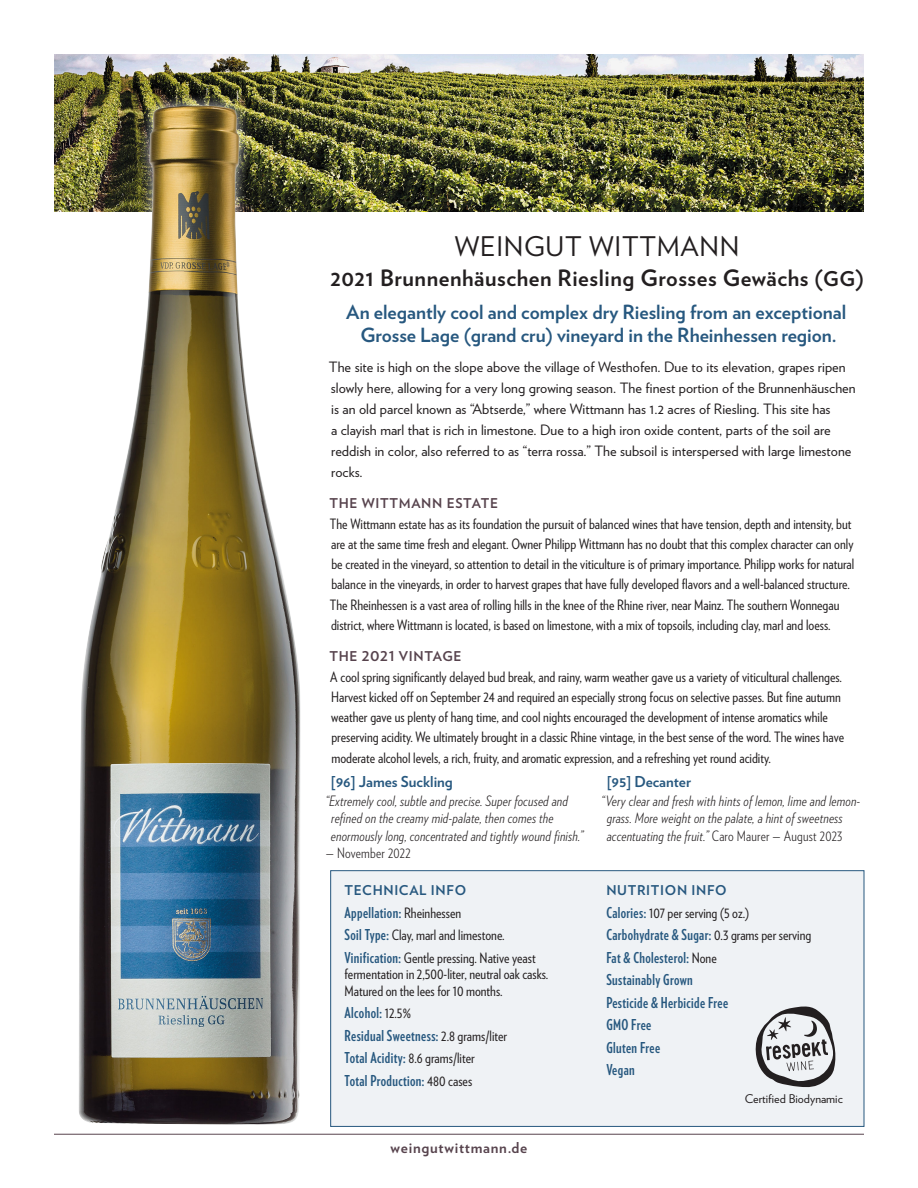
<style>
.page{position:relative;width:918px;height:1188px;background:#fff}
.page>*{position:absolute;margin:0;border:0;box-sizing:border-box;transform-origin:0 0}
.HD_1-V{font:27px "Verlag";letter-spacing:.025em;color:#231f20}
.HD_1A-V{font:700 22.5px "Verlag";letter-spacing:.025em;color:#231f20}
.Subhead_Description{font:700 19.5px/22.5px "Verlag";color:#27587f;text-align:center}
.Tech_Info_Bullets{font:700 15px "Verlag Compressed";letter-spacing:.025em;color:#27587f}
.Publication_Name{font:700 15px "Verlag";color:#27587f}
.t1{font:700 15px "Verlag";letter-spacing:.05em;color:#57434d}
.Text-Verlag_Condensed{font:14.25px/20.2px "Verlag Condensed";color:#231f20}
.Text-Verlag{font:14.25px/21px "Verlag";color:#231f20}
.Review_Text{font:italic 300 14.25px/17.2px "Verlag Condensed";letter-spacing:.015em;color:#231f20}
.Tech_Info_Bullets-2{font:14.25px/16.5px "Verlag Condensed";color:#231f20}
.Review_Text-2{font:300 14.25px "Verlag Condensed";letter-spacing:.015em;color:#231f20}
.subhd_1{font:700 13.5px "Verlag";letter-spacing:.05em;color:#57434d}
.Subhead-Tech_Info{font:700 13.5px "Verlag";letter-spacing:.05em;color:#27587f}
.Tech_Info_Bullets-3{font:700 13.5px "Verlag";letter-spacing:.05em;color:#27587f}
.Praise_Text-Requiem{font:12px "Verlag";color:#231f20}
.s1{font-family:"Verlag Bold SC900";font-weight:400;font-size:20.25px}
.s2{font-family:"Verlag Condensed";font-weight:400;font-size:14.25px;color:#231f20}
.s3{font-family:"Verlag Compressed";font-weight:700;font-size:15px;color:#27587f}
.s4{font-style:normal}
</style>
<div class="page">
<hr style="left:54px;top:1134px;width:810px;height:1px;background:#57434d">
<img style="left:54px;top:54px;width:810px;height:158px">
<div style="left:331px;top:871px;width:533px;height:255px;background:#eff2f5"></div>
<div style="left:330px;top:870px;width:534px;height:257px;border:1px solid #27587f"></div>
<svg style="left:756px;top:1006px;width:79px;height:81px"></svg>
<div style="left:67px;top:93px;width:246px;height:1044px;background:#fff;opacity:.75"></div>
<img style="left:78px;top:105px;width:224px;height:1021px">
<p class="HD_1-V" style="left:455px;top:227px;width:286px">WEINGUT WITTMANN</p>
<p class="HD_1A-V" style="left:330px;top:261px;width:535px">2021 Brunnenhäuschen Riesling Grosses Gewächs (<span class="s1">gg</span>)</p>
<p class="Subhead_Description" style="left:346px;top:300px;width:502px">An elegantly cool and complex dry Riesling from an exceptional<br>Grosse Lage (grand cru) vineyard in the Rheinhessen region.</p>
<p class="Text-Verlag" style="left:329px;top:356px;width:528px">The site is high on the slope above the village of Westhofen. Due to its elevation, grapes ripen slowly here, allowing for a very long growing season. The finest portion of the Brunnenhäuschen is an old parcel known as “Abtserde,” where Wittmann has 1.2 acres of Riesling. This site has<br>a clayish marl that is rich in limestone. Due to a high iron oxide content, parts of the soil are reddish in color, also referred to as “terra rossa.” The subsoil is interspersed with large limestone rocks.</p>
<p class="subhd_1" style="left:329px;top:493px;width:170px">THE WITTMANN ESTATE</p>
<p class="Text-Verlag_Condensed" style="left:330px;top:513px;width:526px">The Wittmann estate has as its foundation the pursuit of balanced wines that have tension, depth and intensity, but are at the same time fresh and elegant. Owner Philipp Wittmann has no doubt that this complex character can only be created in the vineyard, so attention to detail in the viticulture is of primary importance. Philipp works for natural balance in the vineyards, in order to harvest grapes that have fully developed flavors and a well-balanced structure.<br>The Rheinhessen is a vast area of rolling hills in the knee of the Rhine river, near Mainz. The southern Wonnegau district, where Wittmann is located, is based on limestone, with a mix of topsoils, including clay, marl and loess.</p>
<p class="subhd_1" style="left:329px;top:646px;width:134px">THE 2021 VINTAGE</p>
<p class="Text-Verlag_Condensed" style="left:330px;top:666px;width:515px">A cool spring significantly delayed bud break, and rainy, warm weather gave us a variety of viticultural challenges.<br>Harvest kicked off on September 24 and required an especially strong focus on selective passes. But fine autumn weather gave us plenty of hang time, and cool nights encouraged the development of intense aromatics while preserving acidity. We ultimately brought in a classic Rhine vintage, in the best sense of the word. The wines have moderate alcohol levels, a rich, fruity, and aromatic expression, and a refreshing yet round acidity.</p>
<p class="Publication_Name" style="left:331px;top:770px;width:123px">[96] James Suckling</p>
<p class="Review_Text" style="left:331px;top:792px;width:254px;text-indent:-6px">“Extremely cool, subtle and precise. Super focused and refined on the creamy mid-palate, then comes the enormously long, concentrated and tightly wound finish.”</p>
<p class="Review_Text-2" style="left:326px;top:843px;width:86px">— November 2022</p>
<p class="Subhead-Tech_Info" style="left:345px;top:880px;width:123px">TECHNICAL INFO</p>
<p class="Tech_Info_Bullets" style="left:345px;top:902px;width:118px">Appellation: <span class="s2">Rheinhessen</span></p>
<p class="Tech_Info_Bullets-2" style="left:345px;top:926px;width:162px"><span class="s3">Soil Type:</span> Clay, marl and limestone.</p>
<p class="Tech_Info_Bullets-2" style="left:345px;top:949px;width:205px"><span class="s3">Vinification:</span> Gentle pressing. Native yeast fermentation in 2,500-liter, neutral oak casks.<br>Matured on the lees for 10 months.</p>
<p class="Tech_Info_Bullets" style="left:345px;top:1002px;width:68px">Alcohol: <span class="s2">12.5%</span></p>
<p class="Tech_Info_Bullets" style="left:345px;top:1025px;width:164px">Residual Sweetness: <span class="s2">2.8 grams/liter</span></p>
<p class="Tech_Info_Bullets-2" style="left:345px;top:1049px;width:132px"><span class="s3">Total Acidity:</span> 8.6 grams/liter</p>
<p class="Tech_Info_Bullets" style="left:345px;top:1070px;width:129px">Total Production: <span class="s2">480 cases</span></p>
<p class="t1" style="left:391px;top:1135px;width:138px">weingutwittmann.de</p>
<p class="Publication_Name" style="left:607px;top:770px;width:86px">[95] Decanter</p>
<p class="Review_Text" style="left:607px;top:792px;width:255px;text-indent:-6px">“Very clear and fresh with hints of lemon, lime and lemon&shy;grass. More weight on the palate, a hint of sweetness accentuating the fruit.” <span class="s4">Caro Maurer — August 2023</span></p>
<p class="Tech_Info_Bullets-3" style="left:606px;top:880px;width:122px">NUTRITION INFO</p>
<p class="Tech_Info_Bullets-2" style="left:606px;top:904px;width:144px"><span class="s3">Calories:</span> 107 per serving (5 oz.)</p>
<p class="Tech_Info_Bullets" style="left:606px;top:924px;width:206px">Carbohydrate &amp; Sugar: <span class="s2">0.3 grams per serving</span></p>
<p class="Tech_Info_Bullets" style="left:606px;top:947px;width:112px">Fat &amp; Cholesterol: <span class="s2">None</span></p>
<p class="Tech_Info_Bullets" style="left:606px;top:969px;width:88px">Sustainably Grown</p>
<p class="Tech_Info_Bullets" style="left:606px;top:992px;width:123px">Pesticide &amp; Herbicide Free</p>
<p class="Tech_Info_Bullets" style="left:606px;top:1014px;width:47px">GMO Free</p>
<p class="Tech_Info_Bullets" style="left:606px;top:1037px;width:55px">Gluten Free</p>
<p class="Tech_Info_Bullets" style="left:606px;top:1059px;width:30px">Vegan</p>
<p class="Praise_Text-Requiem" style="left:745px;top:1090px;width:100px">Certified Biodynamic</p>
</div>
